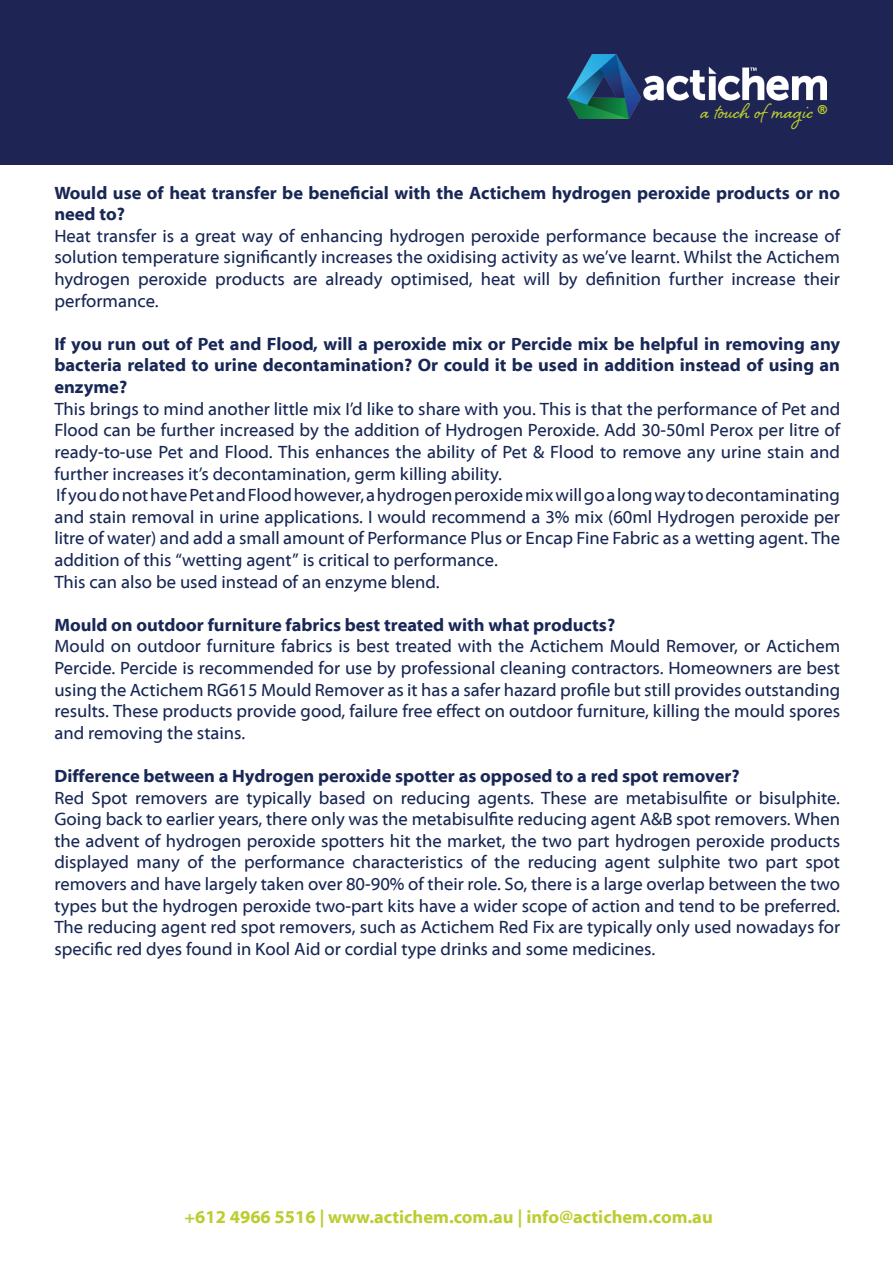
<style>
.page{position:relative;width:893px;height:1263px;background:#fff}
.page>*{position:absolute;margin:0;border:0;box-sizing:border-box;transform-origin:0 0}
.t1{font:27px "Shelby";letter-spacing:.02em;color:#bccd32}
.t2{font:18px/21.6px "Myriad Web Pro";color:#182755;text-align:justify}
.t3{font:700 18px/21.6px "Myriad Web Pro";color:#182755}
.t4{font:700 18px "Myriad Web Pro";color:#bccd32}
</style>
<div class="page">
<div style="left:0;top:0;width:893px;height:165px;background:#1e2454"></div>
<img style="left:568px;top:54px;width:259px;height:64px">
<h1 class="t1" style="left:701px;top:93px;width:129px">a touch of magic ®</h1>
<p class="t3" style="left:54px;top:182px;width:787px">Would use of heat transfer be beneficial with the Actichem hydrogen peroxide products or no need to?</p>
<p class="t2" style="left:54px;top:225px;width:787px">Heat transfer is a great way of enhancing hydrogen peroxide performance because the increase of solution temperature significantly increases the oxidising activity as we’ve learnt. Whilst the Actichem hydrogen peroxide products are already optimised, heat will by definition further increase their performance.</p>
<p class="t3" style="left:54px;top:333px;width:787px;text-align:justify">If you run out of Pet and Flood, will a peroxide mix or Percide mix be helpful in removing any bacteria related to urine decontamination? Or could it be used in addition instead of using an enzyme?</p>
<p class="t2" style="left:54px;top:398px;width:787px;text-align:left">This brings to mind another little mix I’d like to share with you. This is that the performance of Pet and Flood can be further increased by the addition of Hydrogen Peroxide. Add 30-50ml Perox per litre of ready-to-use Pet and Flood. This enhances the ability of Pet &amp; Flood to remove any urine stain and further increases it’s decontamination, germ killing ability.<br>If you do not have Pet and Flood however, a hydrogen peroxide mix will go a long way to decontaminating and stain removal in urine applications. I would recommend a 3% mix (60ml Hydrogen peroxide per litre of water) and add a small amount of Performance Plus or Encap Fine Fabric as a wetting agent. The addition of this “wetting agent” is critical to performance.<br>This can also be used instead of an enzyme blend.</p>
<p class="t3" style="left:54px;top:614px;width:562px">Mould on outdoor furniture fabrics best treated with what products?</p>
<p class="t2" style="left:54px;top:636px;width:787px">Mould on outdoor furniture fabrics is best treated with the Actichem Mould Remover, or Actichem Percide. Percide is recommended for use by professional cleaning contractors. Homeowners are best using the Actichem RG615 Mould Remover as it has a safer hazard profile but still provides outstanding results. These products provide good, failure free effect on outdoor furniture, killing the mould spores and removing the stains.</p>
<p class="t3" style="left:54px;top:765px;width:687px">Difference between a Hydrogen peroxide spotter as opposed to a red spot remover?</p>
<p class="t2" style="left:54px;top:787px;width:787px">Red Spot removers are typically based on reducing agents. These are metabisulfite or bisulphite.<br>Going back to earlier years, there only was the metabisulfite reducing agent A&amp;B spot removers. When the advent of hydrogen peroxide spotters hit the market, the two part hydrogen peroxide products displayed many of the performance characteristics of the reducing agent sulphite two part spot removers and have largely taken over 80-90% of their role. So, there is a large overlap between the two types but the hydrogen peroxide two-part kits have a wider scope of action and tend to be preferred.<br>The reducing agent red spot removers, such as Actichem Red Fix are typically only used nowadays for specific red dyes found in Kool Aid or cordial type drinks and some medicines.</p>
<p class="t4" style="left:185px;top:1207px;width:530px">+612 4966 5516 | www.actichem.com.au | info@actichem.com.au</p>
</div>
